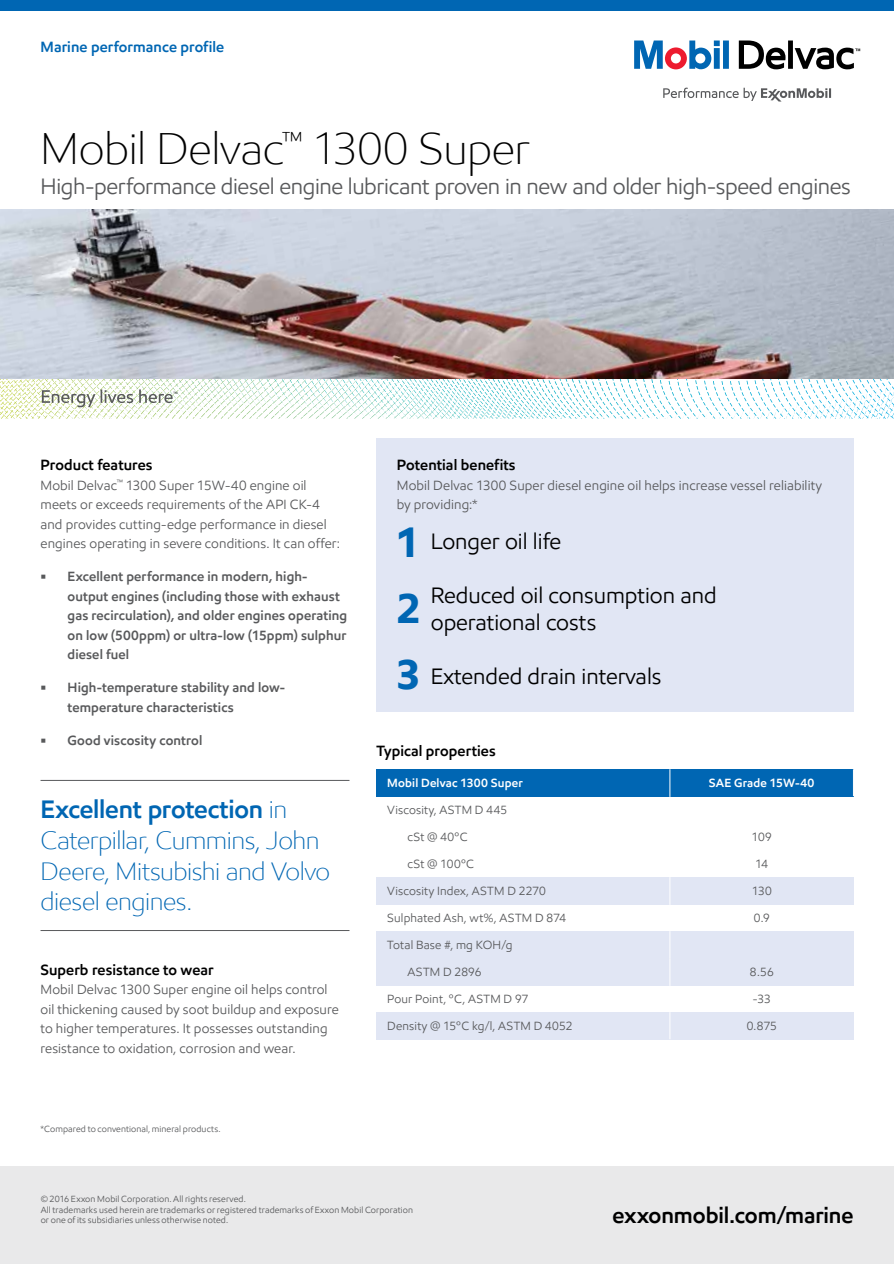
<style>
.page{position:relative;width:894px;height:1264px;background:#fff}
.page>*{position:absolute;margin:0;border:0;box-sizing:border-box;transform-origin:0 0}
.t1{font:300 45px "E Mprint";letter-spacing:-.005em;color:#000}
.t2{font:700 42px "E Mprint";color:#0066b3}
.t3{font:300 25.5px/30.6px "E Mprint";letter-spacing:-.015em;color:#0066b3}
.t4{font:22.5px/27px "E Mprint";color:#000}
.t5{font:22.5px "E Mprint";letter-spacing:-.015em;color:#58595b}
.t6{font:600 22.5px "E Mprint";letter-spacing:-.005em;color:#000}
.t7{font:600 15px "E Mprint";letter-spacing:.005em;color:#000}
.t8{font:600 15px "E Mprint";letter-spacing:.005em;color:#0066b3}
.t9{font:13.5px/19.5px "E Mprint";letter-spacing:.01em;color:#58595b}
.t10{font:600 13.5px/19.5px "E Mprint";letter-spacing:.01em;color:#58595b}
.t11{font:12px "E Mprint";letter-spacing:.015em;color:#58595b}
.t12{font:600 12px "E Mprint";letter-spacing:.015em;color:#fff}
.t13{font:9px/10.5px "E Mprint";letter-spacing:.01em;color:#58595b}
.s1{font-weight:600}
.s2{font-weight:700;font-size:42px;color:#0066b3}
</style>
<div class="page">
<div style="left:0;top:0;width:893px;height:11px;background:#0066b3"></div>
<svg style="left:165px;top:378px;width:728px;height:5px"></svg>
<svg style="left:42px;top:389px;width:135px;height:18px"></svg>
<img style="left:0;top:209px;width:893px;height:169px">
<svg style="left:663px;top:88px;width:167px;height:14px"></svg>
<svg style="left:634px;top:41px;width:94px;height:28px"></svg>
<svg style="left:738px;top:41px;width:121px;height:28px"></svg>
<div style="left:0;top:1166px;width:893px;height:98px;background:#e9e9ea"></div>
<div style="left:376px;top:439px;width:477px;height:273px;background:#e1e6f4"></div>
<hr style="left:40px;top:780px;width:309px;height:1px;background:#58595b">
<hr style="left:40px;top:930px;width:309px;height:1px;background:#58595b">
<div style="left:376px;top:769px;width:293px;height:27px;background:#0066b3"></div>
<div style="left:669px;top:769px;width:184px;height:27px;background:#0066b3"></div>
<div style="left:376px;top:877px;width:293px;height:27px;background:#e1e6f4"></div>
<div style="left:669px;top:877px;width:184px;height:27px;background:#e1e6f4"></div>
<div style="left:376px;top:931px;width:293px;height:27px;background:#e1e6f4"></div>
<div style="left:669px;top:931px;width:184px;height:27px;background:#e1e6f4"></div>
<div style="left:376px;top:958px;width:293px;height:27px;background:#e1e6f4"></div>
<div style="left:669px;top:958px;width:184px;height:27px;background:#e1e6f4"></div>
<div style="left:376px;top:1012px;width:293px;height:27px;background:#e1e6f4"></div>
<div style="left:669px;top:1012px;width:184px;height:27px;background:#e1e6f4"></div>
<svg style="left:669px;top:769px;width:1px;height:270px"></svg>
<p class="t8" style="left:40px;top:37px;width:185px">Marine performance profile</p>
<h1 class="t1" style="left:40px;top:120px;width:490px">Mobil Delvac<sup>™</sup> 1300 Super</h1>
<h3 class="t5" style="left:40px;top:172px;width:811px">High-performance diesel engine lubricant proven in new and older high-speed engines</h3>
<p class="t7" style="left:40px;top:456px;width:113px">Product features</p>
<p class="t9" style="left:40px;top:475px;width:301px">Mobil Delvac<sup>™</sup> 1300 Super 15W-40 engine oil meets or exceeds requirements of the API CK-4 and provides cutting-edge performance in diesel engines operating in severe conditions. It can offer:</p>
<p class="t10" style="left:68px;top:567px;width:281px;text-indent:-27px">• Excellent performance in modern, high&shy;output engines (including those with exhaust gas recirculation), and older engines operating on low (500ppm) or ultra-low (15ppm) sulphur diesel fuel</p>
<p class="t10" style="left:68px;top:678px;width:219px;text-indent:-27px">• High-temperature stability and low&shy;temperature characteristics</p>
<p class="t10" style="left:41px;top:730px;width:163px">• Good viscosity control</p>
<p class="t3" style="left:40px;top:794px;width:291px"><span class="s1">Excellent protection</span> in<br>Caterpillar, Cummins, John<br>Deere, Mitsubishi and Volvo diesel engines.</p>
<p class="t7" style="left:40px;top:960px;width:174px">Superb resistance to wear</p>
<p class="t9" style="left:40px;top:979px;width:300px">Mobil Delvac 1300 Super engine oil helps control oil thickening caused by soot buildup and exposure to higher temperatures. It possesses outstanding resistance to oxidation, corrosion and wear.</p>
<p class="t13" style="left:40px;top:1124px;width:181px">*Compared to conventional, mineral products.</p>
<p class="t7" style="left:396px;top:456px;width:120px">Potential benefits</p>
<p class="t9" style="left:396px;top:475px;width:426px">Mobil Delvac 1300 Super diesel engine oil helps increase vessel reliability by providing:*</p>
<p class="t4" style="left:396px;top:528px;width:166px"><span class="s2">1</span> Longer oil life</p>
<p class="t2" style="left:396px;top:583px;width:26px">2</p>
<p class="t4" style="left:430px;top:582px;width:287px">Reduced oil consumption and operational costs</p>
<p class="t4" style="left:396px;top:663px;width:267px"><span class="s2">3</span> Extended drain intervals</p>
<p class="t7" style="left:376px;top:741px;width:121px">Typical properties</p>
<p class="t12" style="left:387px;top:775px;width:137px">Mobil Delvac 1300 Super</p>
<p class="t12" style="left:708px;top:775px;width:107px">SAE Grade 15W-40</p>
<p class="t11" style="left:387px;top:802px;width:121px">Viscosity, ASTM D 445</p>
<p class="t11" style="left:407px;top:829px;width:61px">cSt @ 40ºC</p>
<p class="t11" style="left:751px;top:829px;width:22px">109</p>
<p class="t11" style="left:407px;top:856px;width:68px">cSt @ 100ºC</p>
<p class="t11" style="left:755px;top:856px;width:14px">14</p>
<p class="t11" style="left:387px;top:883px;width:160px">Viscosity Index, ASTM D 2270</p>
<p class="t11" style="left:751px;top:883px;width:21px">130</p>
<p class="t11" style="left:387px;top:910px;width:180px">Sulphated Ash, wt%, ASTM D 874</p>
<p class="t11" style="left:753px;top:910px;width:17px">0.9</p>
<p class="t11" style="left:387px;top:937px;width:127px">Total Base #, mg KOH/g</p>
<p class="t11" style="left:407px;top:964px;width:75px">ASTM D 2896</p>
<p class="t11" style="left:749px;top:964px;width:25px">8.56</p>
<p class="t11" style="left:387px;top:991px;width:143px">Pour Point, ºC, ASTM D 97</p>
<p class="t11" style="left:752px;top:991px;width:20px">-33</p>
<p class="t11" style="left:387px;top:1018px;width:187px">Density @ 15ºC kg/l, ASTM D 4052</p>
<p class="t11" style="left:746px;top:1018px;width:32px">0.875</p>
<p class="t13" style="left:41px;top:1194px;width:374px">© 2016 Exxon Mobil Corporation. All rights reserved.<br>All trademarks used herein are trademarks or registered trademarks of Exxon Mobil Corporation or one of its subsidiaries unless otherwise noted.</p>
<h3 class="t6" style="left:612px;top:1202px;width:242px">exxonmobil.com/marine</h3>
</div>
